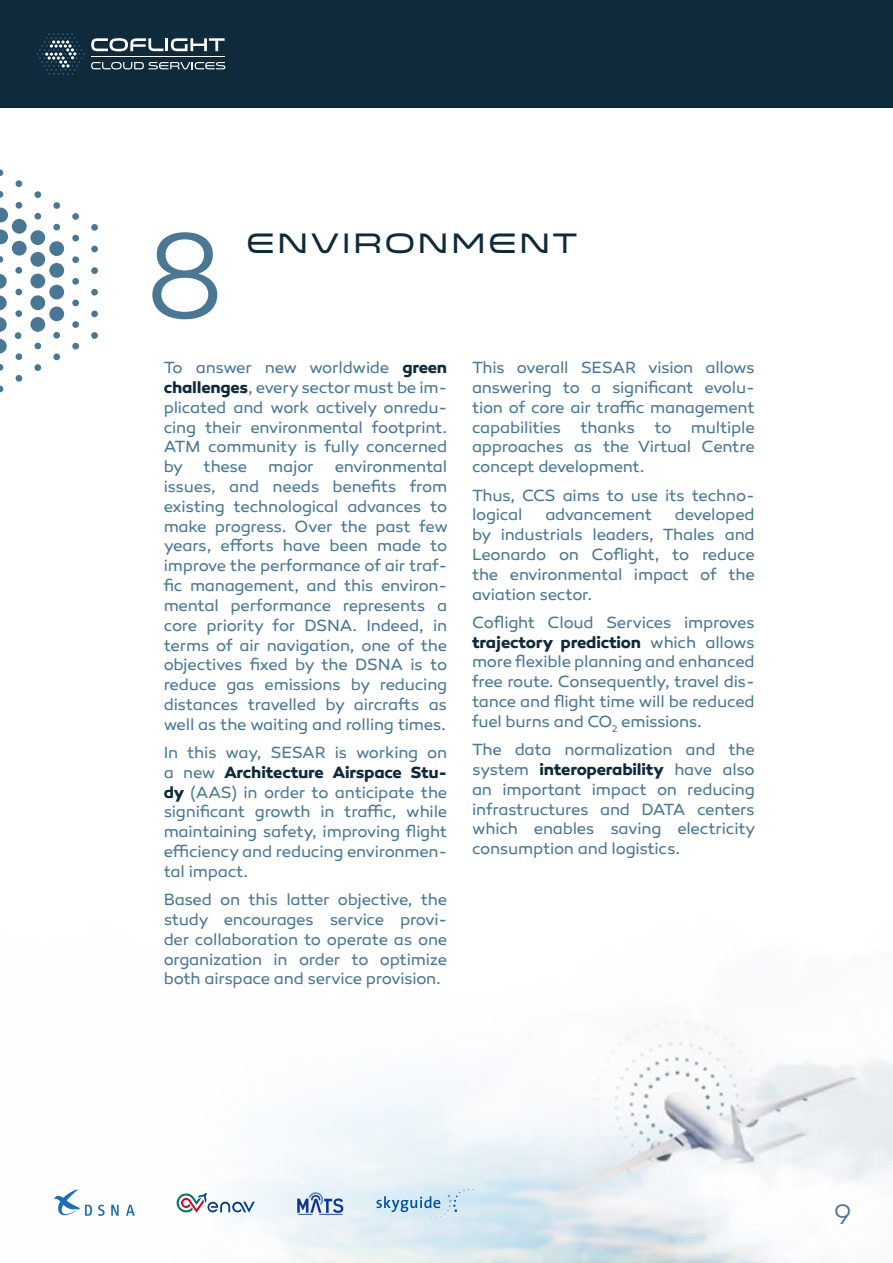
<style>
.page{position:relative;width:893px;height:1263px;background:#fff}
.page>*{position:absolute;margin:0;border:0;box-sizing:border-box;transform-origin:0 0}
.t1{font:300 122.55px "Canaro";color:#4a7894}
.t2{font:28.5px "Venera 700";letter-spacing:.1em;color:#0f2b3b}
.t3{font:300 28.5px "Canaro";color:#4a7894}
.t4{font:16.5px/19.8px "Canaro";letter-spacing:-.015em;color:#4a7894;text-align:justify}
.s1{font-weight:700;color:#0f2b3b}
</style>
<div class="page">
<img style="left:75px;top:1021px;width:818px;height:242px">
<div style="left:0;top:0;width:893px;height:107px;background:#0f2b3b"></div>
<hr style="left:91px;top:56px;width:134px;height:1px;background:#fff">
<svg style="left:37px;top:33px;width:48px;height:42px"></svg>
<svg style="left:91px;top:62px;width:134px;height:7px"></svg>
<svg style="left:91px;top:38px;width:134px;height:13px"></svg>
<svg style="left:98px;top:1204px;width:7px;height:12px"></svg>
<svg style="left:126px;top:1204px;width:9px;height:12px"></svg>
<svg style="left:111px;top:1204px;width:8px;height:12px"></svg>
<svg style="left:54px;top:1190px;width:38px;height:26px"></svg>
<svg style="left:177px;top:1193px;width:78px;height:19px"></svg>
<svg style="left:376px;top:1189px;width:98px;height:29px"></svg>
<svg style="left:297px;top:1192px;width:46px;height:23px"></svg>
<svg style="left:16px;top:202px;width:6px;height:7px"></svg>
<svg style="left:16px;top:180px;width:6px;height:7px"></svg>
<svg style="left:0;top:191px;width:4px;height:7px"></svg>
<svg style="left:0;top:169px;width:4px;height:7px"></svg>
<svg style="left:91px;top:332px;width:7px;height:7px"></svg>
<svg style="left:72px;top:342px;width:7px;height:8px"></svg>
<svg style="left:91px;top:310px;width:7px;height:8px"></svg>
<svg style="left:72px;top:321px;width:7px;height:7px"></svg>
<svg style="left:91px;top:289px;width:7px;height:7px"></svg>
<svg style="left:72px;top:299px;width:7px;height:7px"></svg>
<svg style="left:53px;top:332px;width:7px;height:7px"></svg>
<svg style="left:72px;top:278px;width:7px;height:7px"></svg>
<svg style="left:91px;top:267px;width:7px;height:7px"></svg>
<svg style="left:91px;top:246px;width:7px;height:7px"></svg>
<svg style="left:72px;top:256px;width:7px;height:7px"></svg>
<svg style="left:91px;top:224px;width:7px;height:7px"></svg>
<svg style="left:72px;top:235px;width:7px;height:7px"></svg>
<svg style="left:72px;top:213px;width:7px;height:7px"></svg>
<svg style="left:53px;top:224px;width:7px;height:7px"></svg>
<svg style="left:53px;top:202px;width:7px;height:7px"></svg>
<svg style="left:34px;top:213px;width:8px;height:7px"></svg>
<svg style="left:34px;top:191px;width:7px;height:7px"></svg>
<svg style="left:16px;top:375px;width:7px;height:7px"></svg>
<svg style="left:0;top:385px;width:4px;height:8px"></svg>
<svg style="left:0;top:364px;width:4px;height:7px"></svg>
<svg style="left:34px;top:364px;width:8px;height:7px"></svg>
<svg style="left:34px;top:342px;width:8px;height:8px"></svg>
<svg style="left:16px;top:353px;width:7px;height:7px"></svg>
<svg style="left:53px;top:353px;width:7px;height:7px"></svg>
<svg style="left:15px;top:267px;width:7px;height:7px"></svg>
<svg style="left:0;top:256px;width:4px;height:7px"></svg>
<svg style="left:15px;top:332px;width:7px;height:7px"></svg>
<svg style="left:15px;top:310px;width:8px;height:7px"></svg>
<svg style="left:15px;top:288px;width:8px;height:7px"></svg>
<div style="left:49px;top:306px;width:15px;height:15px;background:#4a7894;border-radius:50%"></div>
<div style="left:30px;top:317px;width:15px;height:15px;background:#4a7894;border-radius:50%"></div>
<svg style="left:0;top:339px;width:7px;height:15px"></svg>
<svg style="left:0;top:317px;width:7px;height:15px"></svg>
<svg style="left:0;top:296px;width:7px;height:14px"></svg>
<svg style="left:0;top:274px;width:7px;height:15px"></svg>
<div style="left:30px;top:295px;width:15px;height:15px;background:#4a7894;border-radius:50%"></div>
<div style="left:30px;top:274px;width:15px;height:14px;background:#4a7894;border-radius:50%"></div>
<div style="left:30px;top:252px;width:15px;height:15px;background:#4a7894;border-radius:50%"></div>
<div style="left:12px;top:241px;width:15px;height:15px;background:#4a7894;border-radius:50%"></div>
<div style="left:12px;top:219px;width:15px;height:15px;background:#4a7894;border-radius:50%"></div>
<svg style="left:0;top:229px;width:8px;height:15px"></svg>
<svg style="left:0;top:208px;width:8px;height:14px"></svg>
<div style="left:30px;top:230px;width:15px;height:15px;background:#4a7894;border-radius:50%"></div>
<div style="left:49px;top:285px;width:15px;height:14px;background:#4a7894;border-radius:50%"></div>
<div style="left:49px;top:263px;width:15px;height:15px;background:#4a7894;border-radius:50%"></div>
<div style="left:49px;top:241px;width:15px;height:15px;background:#4a7894;border-radius:50%"></div>
<h1 class="t1" style="left:146px;top:205px;width:79px">8</h1>
<h2 class="t2" style="left:246px;top:226px;width:332px">ENVIRONMENT</h2>
<p class="t4" style="left:164px;top:358px;width:285px">To answer new worldwide <span class="s1">green challenges</span>, every sector must be im&shy;plicated and work actively onredu&shy;cing their environmental footprint.<br>ATM community is fully concerned by these</p>
<p class="t4" style="left:164px;top:457px;width:286px;text-indent:171px">environmental issues, and needs benefits from existing technological advances to make progress. Over the past few years, efforts have been made to improve the performance of air traf&shy;fic management, and this environ&shy;mental performance represents a core priority for DSNA. Indeed, in terms of air navigation, one of the objectives fixed by the DSNA is to reduce gas emissions by reducing distances travelled by aircrafts as well as the waiting and rolling times.</p>
<p class="t4" style="left:164px;top:743px;width:285px">In this way, SESAR is working on a new <span class="s1">Architecture Airspace Stu&shy;dy</span> (AAS) in order to anticipate the significant growth in traffic, while maintaining safety, improving flight efficiency and reducing environmen&shy;tal impact.</p>
<p class="t4" style="left:164px;top:890px;width:285px">Based on this latter objective, the study encourages service provi&shy;der collaboration to operate as one organization in order to optimize both airspace and service provision.</p>
<p class="t4" style="left:268px;top:457px;width:47px">major</p>
<p class="t4" style="left:472px;top:358px;width:284px">This overall SESAR vision allows answering to a significant evolu&shy;tion of core air traffic management capabilities thanks to multiple approaches as the Virtual Centre concept development.</p>
<p class="t4" style="left:472px;top:485px;width:284px">Thus, CCS aims to use its techno&shy;logical</p>
<p class="t4" style="left:472px;top:505px;width:284px;text-indent:203px">developed by industrials leaders, Thales and Leonardo on Coflight, to reduce the environmental impact of the aviation sector.</p>
<p class="t4" style="left:472px;top:612px;width:284px">Coflight Cloud Services improves <span class="s1">trajectory prediction</span> which allows more flexible planning and enhanced free route. Consequently, travel dis&shy;tance and flight time will be reduced fuel burns and CO<sub>2</sub> emissions.</p>
<p class="t4" style="left:472px;top:740px;width:285px">The data normalization and the system <span class="s1">interoperability</span> have also an important impact on reducing infrastructures and DATA centers which enables saving electricity consumption and logistics.</p>
<p class="t4" style="left:545px;top:505px;width:108px">advancement</p>
<h2 class="t3" style="left:834px;top:1198px;width:19px">9</h2>
</div>
